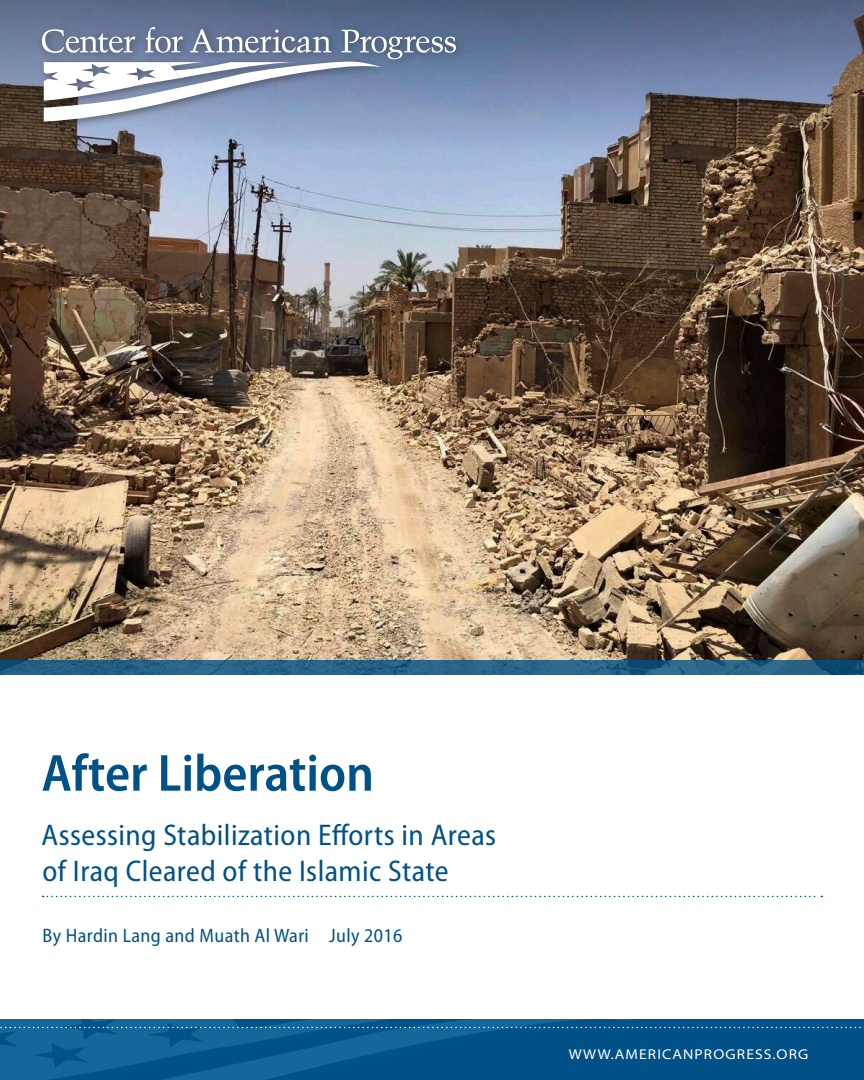
<style>
.page{position:relative;width:864px;height:1080px;background:#fff}
.page>*{position:absolute;margin:0;border:0;box-sizing:border-box;transform-origin:0 0}
.t1{font:600 semi-condensed 52.5px "Myriad Pro";color:#005187}
.t2{font:semi-condensed 30px/36px "Myriad Pro";letter-spacing:.015em;color:#005187}
.t3{font:semi-condensed 19.5px "Myriad Pro";letter-spacing:.02em;color:#005187}
.t4{font:semi-expanded 14.25px "Myriad Pro";letter-spacing:.08em;color:#fff}
.t5{font:6px "Myriad Pro";letter-spacing:.02em;color:#231f20}
</style>
<div class="page">
<img style="left:0;top:1019px;width:864px;height:61px">
<img style="left:0;top:148px;width:864px;height:512px">
<svg style="left:0;top:660px;width:864px;height:15px;background:#256084"></svg>
<svg style="left:0;top:0;width:864px;height:148px;background:#69738c"></svg>
<div style="left:36px;top:21px;width:430px;height:111px;background:#231f20;opacity:.5"></div>
<svg style="left:42px;top:27px;width:414px;height:95px"></svg>
<svg style="left:0;top:1027px;width:864px;height:1px"></svg>
<svg style="left:43px;top:896px;width:779px;height:1px"></svg>
<p class="t5" style="left:15px;top:584px;width:28px;rotate:90deg">AP PHOTO</p>
<h1 class="t1" style="left:42px;top:744px;width:334px">After Liberation</h1>
<p class="t2" style="left:42px;top:817px;width:456px">Assessing Stabilization Efforts in Areas of Iraq Cleared of the Islamic State</p>
<p class="t3" style="left:43px;top:925px;width:361px">By Hardin Lang and Muath Al Wari July 2016</p>
<p class="t4" style="left:569px;top:1047px;width:241px">WWW.AMERICANPROGRESS.ORG</p>
</div>
